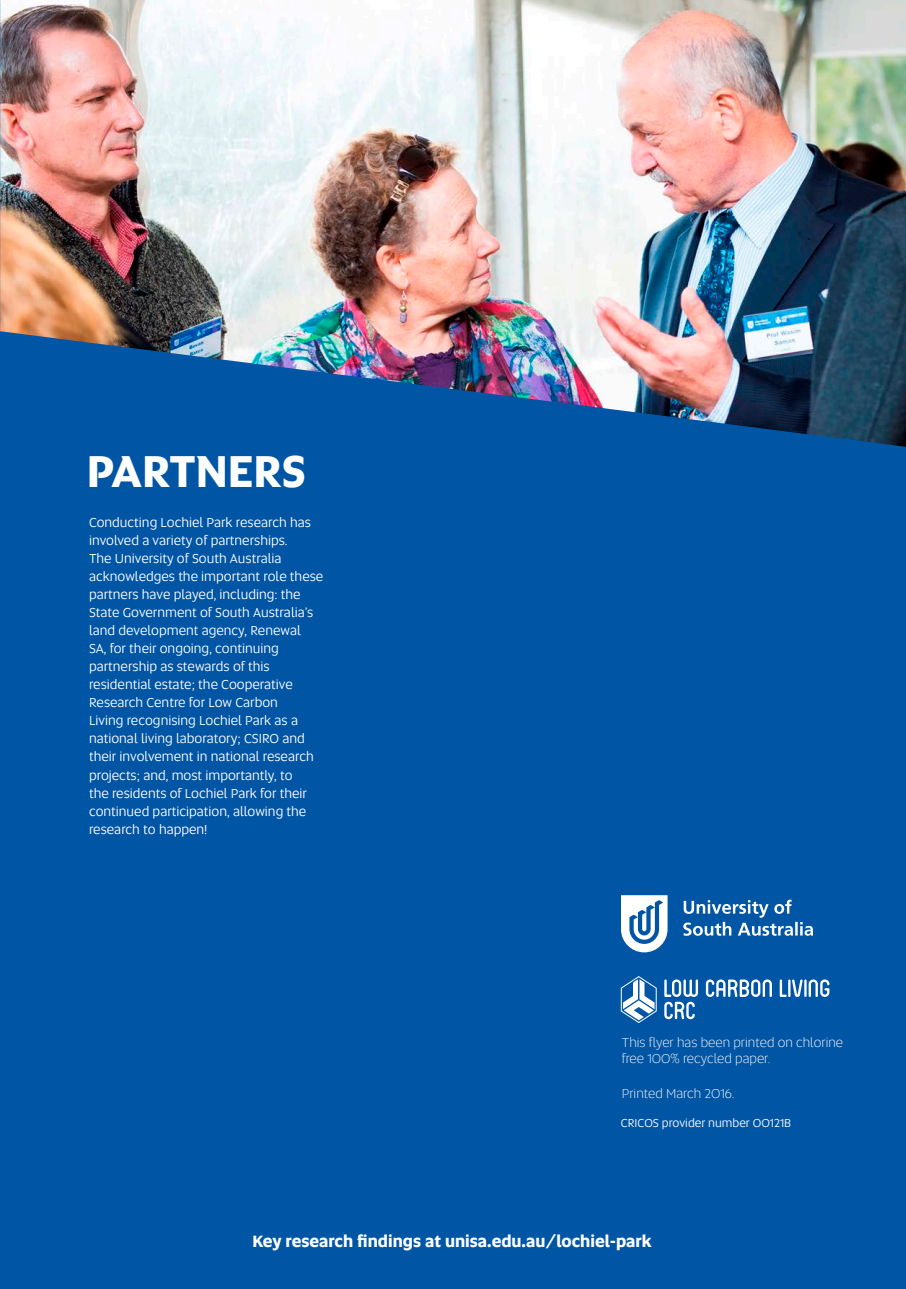
<style>
.page{position:relative;width:906px;height:1289px;background:#fff}
.page>*{position:absolute;margin:0;border:0;box-sizing:border-box;transform-origin:0 0}
.t1{font:700 45px "Altis Uni SA";color:#fff}
.t2{font:700 16.5px "Altis Uni SA";color:#fff}
.t3{font:13.5px/18px "Altis Uni SA";color:#fff}
.t4{font:300 13.5px/16.2px "Altis Uni SA";color:#fff}
.t5{font:12px "Altis Uni SA";color:#fff}
</style>
<div class="page">
<div style="left:0;top:0;width:906px;height:1288px;background:#0155a5"></div>
<img style="left:0;top:0;width:906px;height:447px">
<svg style="left:706px;top:979px;width:66px;height:17px"></svg>
<svg style="left:779px;top:979px;width:50px;height:17px"></svg>
<svg style="left:664px;top:979px;width:34px;height:40px"></svg>
<svg style="left:621px;top:976px;width:36px;height:46px"></svg>
<svg style="left:683px;top:899px;width:130px;height:36px"></svg>
<svg style="left:621px;top:895px;width:46px;height:57px"></svg>
<p class="t1" style="left:87px;top:437px;width:220px">PARTNERS</p>
<p class="t3" style="left:89px;top:513px;width:236px">Conducting Lochiel Park research has involved a variety of partnerships.<br>The University of South Australia acknowledges the important role these partners have played, including: the State Government of South Australia’s land development agency, Renewal<br>SA, for their ongoing, continuing partnership as stewards of this residential estate; the Cooperative Research Centre for Low Carbon<br>Living recognising Lochiel Park as a national living laboratory; CSIRO and their involvement in national research projects; and, most importantly, to<br>the residents of Lochiel Park for their continued participation, allowing the research to happen!</p>
<p class="t4" style="left:622px;top:1034px;width:223px">This flyer has been printed on chlorine free 100% recycled paper.</p>
<p class="t4" style="left:622px;top:1084px;width:114px">Printed March 2016.</p>
<p class="t5" style="left:621px;top:1114px;width:172px">CRICOS provider number 00121B</p>
<p class="t2" style="left:252px;top:1228px;width:401px">Key research findings at unisa.edu.au/lochiel-park</p>
</div>
